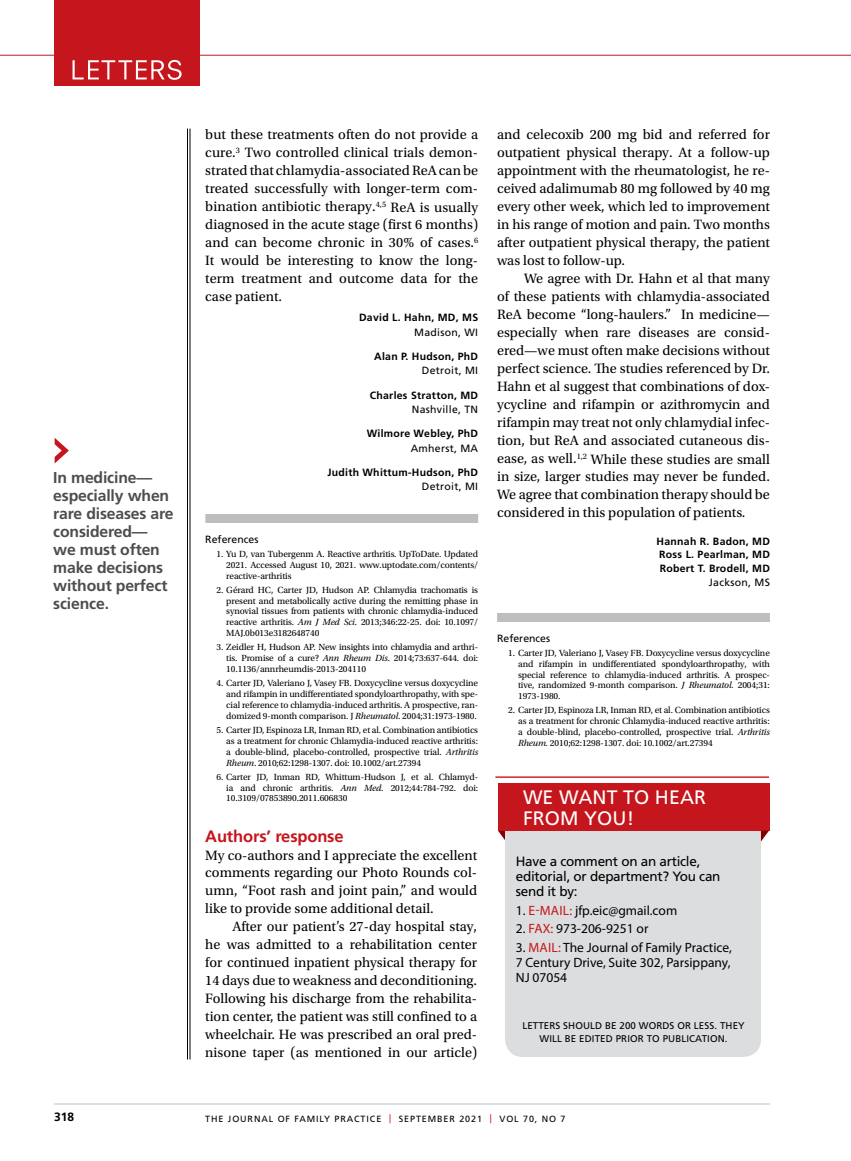
<style>
.page{position:relative;width:851px;height:1161px;background:#fff}
.page>*{position:absolute;margin:0;border:0;box-sizing:border-box;transform-origin:0 0}
.t1{font:19.5px/21px "Frutiger LT Std";letter-spacing:.005em;color:#fff}
.t2{font:700 16.5px "Frutiger LT Std";letter-spacing:-.01em;color:#c4161c}
.t3{font:700 15.75px/18px "Frutiger LT Std";letter-spacing:-.01em;color:#4d4d4f}
.t4{font:14.25px/18px "Utopia Std";color:#000;text-align:justify}
.t5{font:13.5px/15px "Myriad Pro";color:#000;text-align:justify}
.t6{font:13.5px/15px "Frutiger LT Std";letter-spacing:-.02em;color:#000}
.t7{font:700 12px "Frutiger LT Std";color:#000}
.t8{font:700 10.5px/13.5px "Frutiger LT Std";letter-spacing:.025em;color:#000;text-align:justify}
.t9{font:10.5px "Frutiger LT Std";letter-spacing:.025em;color:#000}
.t10{font:10.5px "Frutiger LT Std";color:#000}
.t11{font:9.75px/13.5px "Frutiger LT Std";letter-spacing:.01em;color:#000;text-align:center}
.t12{font:9.3px/10.8px "Utopia Std";letter-spacing:-.01em;color:#000;text-align:justify}
.t13{font:9px "Frutiger LT Std";letter-spacing:.1em;color:#000}
.s1{font-style:italic}
.s2{color:#c4161c}
</style>
<div class="page">
<div style="left:54px;top:0;width:146px;height:86px;background:#c4161c"></div>
<hr style="left:0;top:55px;width:850px;height:1px;background:#c4161c">
<svg style="left:72px;top:60px;width:109px;height:20px"></svg>
<hr style="left:54px;top:1104px;width:716px;height:1px;background:#bcbec0">
<hr style="left:190px;top:129px;width:1px;height:930px;background:#000">
<hr style="left:187px;top:129px;width:1px;height:930px;background:#000">
<svg style="left:55px;top:438px;width:14px;height:25px"></svg>
<div style="left:205px;top:514px;width:273px;height:9px;background:#bcbec0"></div>
<div style="left:497px;top:613px;width:273px;height:9px;background:#bcbec0"></div>
<svg style="left:497px;top:830px;width:8px;height:10px"></svg>
<div style="left:505px;top:793px;width:256px;height:264px;background:#dcddde;border-radius:18px"></div>
<hr style="left:495px;top:776px;width:274px;height:2px;background:#d2232a">
<div style="left:498px;top:783px;width:271px;height:47px;background:#c4161c"></div>
<svg style="left:760px;top:831px;width:9px;height:11px"></svg>
<p class="t3" style="left:53px;top:468px;width:122px">In medicine— especially when rare diseases are considered— we must often make decisions without perfect science.</p>
<p class="t4" style="left:205px;top:126px;width:274px">but these treatments often do not provide a cure.<sup>3</sup> Two controlled clinical trials demon&shy;strated that chlamydia-associated ReA can be treated successfully with longer-term com&shy;bination antibiotic therapy.<sup>4,5</sup> ReA is usually diagnosed in the acute stage (first 6 months) and can become chronic in 30% of cases.<sup>6<br></sup>It would be interesting to know the long&shy;term treatment and outcome data for the case patient.</p>
<p class="t8" style="left:359px;top:311px;width:121px">David L. Hahn, MD, MS</p>
<p class="t9" style="left:414px;top:326px;width:65px">Madison, WI</p>
<p class="t8" style="left:374px;top:350px;width:105px">Alan P. Hudson, PhD</p>
<p class="t9" style="left:422px;top:364px;width:58px">Detroit, MI</p>
<p class="t8" style="left:370px;top:388px;width:110px">Charles Stratton, MD</p>
<p class="t9" style="left:412px;top:403px;width:68px">Nashville, TN</p>
<p class="t8" style="left:367px;top:427px;width:113px">Wilmore Webley, PhD</p>
<p class="t9" style="left:411px;top:442px;width:69px">Amherst, MA</p>
<p class="t8" style="left:327px;top:466px;width:152px">Judith Whittum-Hudson, PhD</p>
<p class="t9" style="left:422px;top:481px;width:58px">Detroit, MI</p>
<p class="t10" style="left:205px;top:533px;width:55px">References</p>
<p class="t12" style="left:226px;top:549px;width:253px;text-indent:-10px">1. Yu D, van Tubergenm A. Reactive arthritis. UpToDate. Updated 2021. Accessed August 10, 2021. www.uptodate.com/contents/ reactive-arthritis</p>
<p class="t12" style="left:226px;top:584px;width:253px;text-indent:-10px">2. Gérard HC, Carter JD, Hudson AP. Chlamydia trachomatis is present and metabolically active during the remitting phase in synovial tissues from patients with chronic chlamydia-induced reactive arthritis. <span class="s1">Am J Med Sci</span>. 2013;346:22-25. doi: 10.1097/ MAJ.0b013e3182648740</p>
<p class="t12" style="left:226px;top:642px;width:253px;text-indent:-10px">3. Zeidler H, Hudson AP. New insights into chlamydia and arthri&shy;tis. Promise of a cure? <span class="s1">Ann Rheum Dis</span>. 2014;73:637-644. doi:<br>10.1136/annrheumdis-2013-204110</p>
<p class="t12" style="left:226px;top:678px;width:253px;text-indent:-10px">4. Carter JD, Valeriano J, Vasey FB. Doxycycline versus doxycycline and rifampin in undifferentiated spondyloarthropathy, with spe&shy;cial reference to chlamydia-induced arthritis. A prospective, ran&shy;domized 9-month comparison. J <span class="s1">Rheumatol</span>. 2004;31:1973-1980.</p>
<p class="t12" style="left:226px;top:725px;width:253px;text-indent:-10px">5. Carter JD, Espinoza LR, Inman RD, et al. Combination antibiotics as a treatment for chronic Chlamydia-induced reactive arthritis: a double-blind, placebo-controlled, prospective trial. <span class="s1">Arthritis Rheum</span>. 2010;62:1298-1307. doi: 10.1002/art.27394</p>
<p class="t12" style="left:226px;top:771px;width:253px;text-indent:-10px">6. Carter JD, Inman RD, Whittum-Hudson J, et al. Chlamyd&shy;ia and chronic arthritis. <span class="s1">Ann Med</span>. 2012;44:784-792. doi:<br>10.3109/07853890.2011.606830</p>
<p class="t2" style="left:205px;top:826px;width:140px">Authors’ response</p>
<p class="t4" style="left:205px;top:846px;width:273px">My co-authors and I appreciate the excellent comments regarding our Photo Rounds col&shy;umn, “Foot rash and joint pain,” and would like to provide some additional detail.</p>
<p class="t4" style="left:205px;top:918px;width:273px;text-indent:27px">After our patient’s 27-day hospital stay, he was admitted to a rehabilitation center for continued inpatient physical therapy for 14 days due to weakness and deconditioning.<br>Following his discharge from the rehabilita&shy;tion center, the patient was still confined to a wheelchair. He was prescribed an oral pred&shy;nisone taper (as mentioned in our article)</p>
<p class="t4" style="left:497px;top:126px;width:274px">and celecoxib 200 mg bid and referred for outpatient physical therapy. At a follow-up appointment with the rheumatologist, he re&shy;ceived adalimumab 80 mg followed by 40 mg every other week, which led to improvement in his range of motion and pain. Two months after outpatient physical therapy, the patient was lost to follow-up.</p>
<p class="t4" style="left:497px;top:270px;width:274px;text-indent:27px">We agree with Dr. Hahn et al that many of these patients with chlamydia-associated ReA become “long-haulers.” In medicine— especially when rare diseases are consid&shy;ered—we must often make decisions without perfect science. The studies referenced by Dr.<br>Hahn et al suggest that combinations of dox&shy;ycycline and rifampin or azithromycin and rifampin may treat not only chlamydial infec&shy;tion, but ReA and associated cutaneous dis&shy;ease, as well.<sup>1,2</sup> While these studies are small in size, larger studies may never be funded.<br>We agree that combination therapy should be considered in this population of patients.</p>
<p class="t8" style="left:656px;top:534px;width:115px">Hannah R. Badon, MD Ross L. Pearlman, MD Robert T. Brodell, MD</p>
<p class="t9" style="left:709px;top:576px;width:62px">Jackson, MS</p>
<p class="t10" style="left:497px;top:632px;width:55px">References</p>
<p class="t12" style="left:518px;top:648px;width:253px;text-indent:-10px">1. Carter JD, Valeriano J, Vasey FB. Doxycycline versus doxycycline and rifampin in undifferentiated spondyloarthropathy, with special reference to chlamydia-induced arthritis. A prospec&shy;tive, randomized 9-month comparison. <span class="s1">J Rheumatol.</span> 2004;31:<br>1973-1980.</p>
<p class="t12" style="left:518px;top:705px;width:253px;text-indent:-10px">2. Carter JD, Espinoza LR, Inman RD, et al. Combination antibiotics as a treatment for chronic Chlamydia-induced reactive arthritis: a double-blind, placebo-controlled, prospective trial. <span class="s1">Arthritis Rheum.</span> 2010;62:1298-1307. doi: 10.1002/art.27394</p>
<h1 class="t1" style="left:523px;top:787px;width:185px">WE WANT TO HEAR<br>FROM YOU!</h1>
<p class="t6" style="left:516px;top:854px;width:206px">Have a comment on an article, editorial, or department? You can send it by:</p>
<p class="t5" style="left:516px;top:902px;width:163px">1. <span class="s2">E-MAIL:</span> jfp.eic@gmail.com</p>
<p class="t5" style="left:516px;top:921px;width:134px">2. <span class="s2">FAX:</span> 973-206-9251 or</p>
<p class="t5" style="left:516px;top:939px;width:217px">3. <span class="s2">MAIL:</span> The Journal of Family Practice, 7 Century Drive, Suite 302, Parsippany, NJ 07054</p>
<p class="t11" style="left:522px;top:1019px;width:224px">LETTERS SHOULD BE 200 WORDS OR LESS. THEY<br>WILL BE EDITED PRIOR TO PUBLICATION.</p>
<p class="t7" style="left:54px;top:1110px;width:22px">318</p>
<p class="t13" style="left:205px;top:1113px;width:361px">THE JOURNAL OF FAMILY PRACTICE <span class="s2">|</span> SEPTEMBER 2021 <span class="s2">|</span> VOL 70, NO 7</p>
</div>
